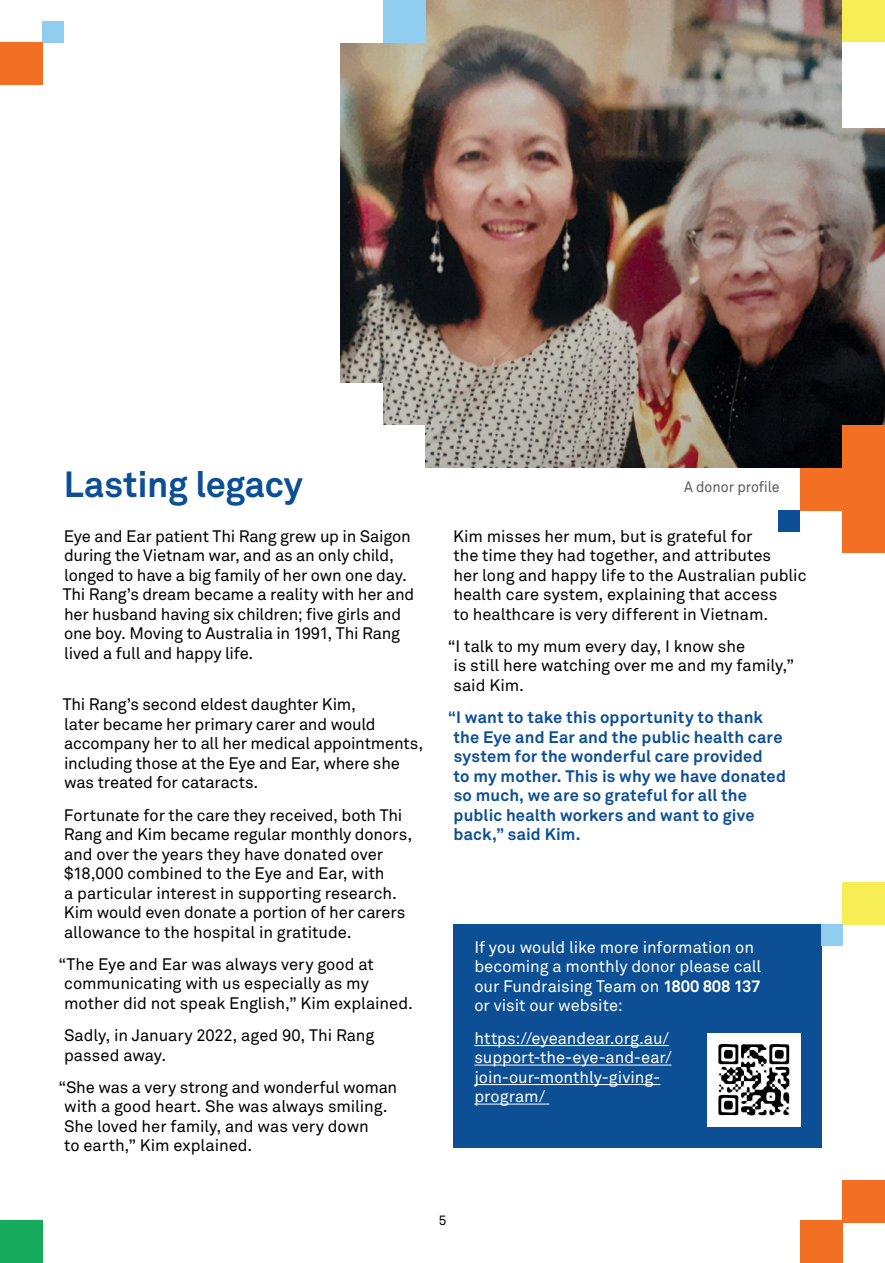
<style>
.page{position:relative;width:885px;height:1263px;background:#fff}
.page>*{position:absolute;margin:0;border:0;box-sizing:border-box;transform-origin:0 0}
.Body_10_5_12_5{font:700 36px "Akkurat";letter-spacing:-.01em;color:#0c4f95}
.Body_10_5_12_5-2{font:16.5px/19.5px "Akkurat";letter-spacing:-.005em;color:#000}
.Subheading_10_5_12_5{font:700 16.5px/19.5px "Akkurat";letter-spacing:.01em;color:#0c4f95}
.Body_10_5_12_5-3{font:16.5px/19.5px "Akkurat";letter-spacing:-.005em;color:#fff}
.t1{font:15px "Akkurat";color:#59595c;scale:.94 1}
.Body_10_5_12_5-4{font:13.5px "Akkurat";color:#000}
.s1{font-weight:700}
</style>
<div class="page">
<img style="left:340px;top:0;width:544px;height:468px">
<hr style="left:884px;top:0;width:1px;height:42px;background:#15aa5c">
<div style="left:453px;top:924px;width:368px;height:224px;background:#0c4f95"></div>
<hr style="left:474px;top:1045px;width:195px;height:1px;background:#fff">
<hr style="left:474px;top:1065px;width:197px;height:1px;background:#fff">
<hr style="left:474px;top:1084px;width:186px;height:1px;background:#fff">
<hr style="left:474px;top:1104px;width:75px;height:1px;background:#fff">
<div style="left:707px;top:1033px;width:93px;height:93px;background:#fff"></div>
<svg style="left:718px;top:1044px;width:72px;height:72px"></svg>
<div style="left:43px;top:21px;width:21px;height:22px;background:#91cdef"></div>
<div style="left:0;top:43px;width:43px;height:42px;background:#f36f23"></div>
<div style="left:842px;top:0;width:42px;height:43px;background:#f7ed55"></div>
<div style="left:383px;top:0;width:42px;height:43px;background:#91cdef"></div>
<div style="left:0;top:1220px;width:43px;height:43px;background:#15aa5c"></div>
<div style="left:842px;top:883px;width:42px;height:42px;background:#f7ed55"></div>
<div style="left:799px;top:1220px;width:43px;height:43px;background:#f36f23"></div>
<div style="left:842px;top:1180px;width:42px;height:42px;background:#f36f23"></div>
<div style="left:303px;top:425px;width:122px;height:60px;background:#fff"></div>
<div style="left:313px;top:383px;width:70px;height:110px;background:#fff"></div>
<div style="left:308px;top:0;width:75px;height:43px;background:#fff"></div>
<div style="left:842px;top:43px;width:42px;height:85px;background:#fff"></div>
<div style="left:842px;top:510px;width:42px;height:43px;background:#f36f23"></div>
<div style="left:842px;top:468px;width:42px;height:42px;background:#f36f23"></div>
<div style="left:842px;top:425px;width:42px;height:43px;background:#f36f23"></div>
<div style="left:799px;top:468px;width:43px;height:42px;background:#f36f23"></div>
<div style="left:778px;top:510px;width:21px;height:21px;background:#0c4f95"></div>
<div style="left:821px;top:924px;width:21px;height:21px;background:#91cdef"></div>
<p class="Body_10_5_12_5" style="left:64px;top:461px;width:240px">Lasting legacy</p>
<p class="Body_10_5_12_5-2" style="left:63px;top:526px;width:353px">Eye and Ear patient Thi Rang grew up in Saigon during the Vietnam war, and as an only child, longed to have a big family of her own one day.<br>Thi Rang’s dream became a reality with her and her husband having six children; five girls and one boy. Moving to Australia in 1991, Thi Rang lived a full and happy life.</p>
<p class="Body_10_5_12_5-2" style="left:63px;top:694px;width:362px">Thi Rang’s second eldest daughter Kim,<br>later became her primary carer and would accompany her to all her medical appointments, including those at the Eye and Ear, where she was treated for cataracts.</p>
<p class="Body_10_5_12_5-2" style="left:64px;top:805px;width:350px">Fortunate for the care they received, both Thi Rang and Kim became regular monthly donors, and over the years they have donated over $18,000 combined to the Eye and Ear, with<br>a particular interest in supporting research.<br>Kim would even donate a portion of her carers allowance to the hospital in gratitude.</p>
<p class="Body_10_5_12_5-2" style="left:64px;top:954px;width:350px;text-indent:-5px">“The Eye and Ear was always very good at communicating with us especially as my mother did not speak English,” Kim explained.</p>
<p class="Body_10_5_12_5-2" style="left:64px;top:1025px;width:312px">Sadly, in January 2022, aged 90, Thi Rang passed away.</p>
<p class="Body_10_5_12_5-2" style="left:64px;top:1077px;width:335px;text-indent:-5px">“She was a very strong and wonderful woman with a good heart. She was always smiling.<br>She loved her family, and was very down<br>to earth,” Kim explained.</p>
<p class="t1" style="left:684px;top:478px;width:103px">A donor profile</p>
<p class="Body_10_5_12_5-2" style="left:453px;top:526px;width:354px">Kim misses her mum, but is grateful for<br>the time they had together, and attributes<br>her long and happy life to the Australian public health care system, explaining that access<br>to healthcare is very different in Vietnam.</p>
<p class="Body_10_5_12_5-2" style="left:453px;top:636px;width:342px;text-indent:-6px">“I talk to my mum every day, I know she<br>is still here watching over me and my family,” said Kim.</p>
<p class="Subheading_10_5_12_5" style="left:453px;top:707px;width:334px;text-indent:-5px">“I want to take this opportunity to thank the Eye and Ear and the public health care system for the wonderful care provided<br>to my mother. This is why we have donated so much, we are so grateful for all the public health workers and want to give back,” said Kim.</p>
<p class="Body_10_5_12_5-3" style="left:474px;top:937px;width:288px">If you would like more information on becoming a monthly donor please call our Fundraising Team on <span class="s1">1800 808 137 </span>or visit our website:</p>
<p class="Body_10_5_12_5-3" style="left:474px;top:1028px;width:199px">https://eyeandear.org.au/ support-the-eye-and-ear/ join-our-monthly-giving&shy;program/</p>
<p class="Body_10_5_12_5-4" style="left:438px;top:1212px;width:9px">5</p>
</div>
